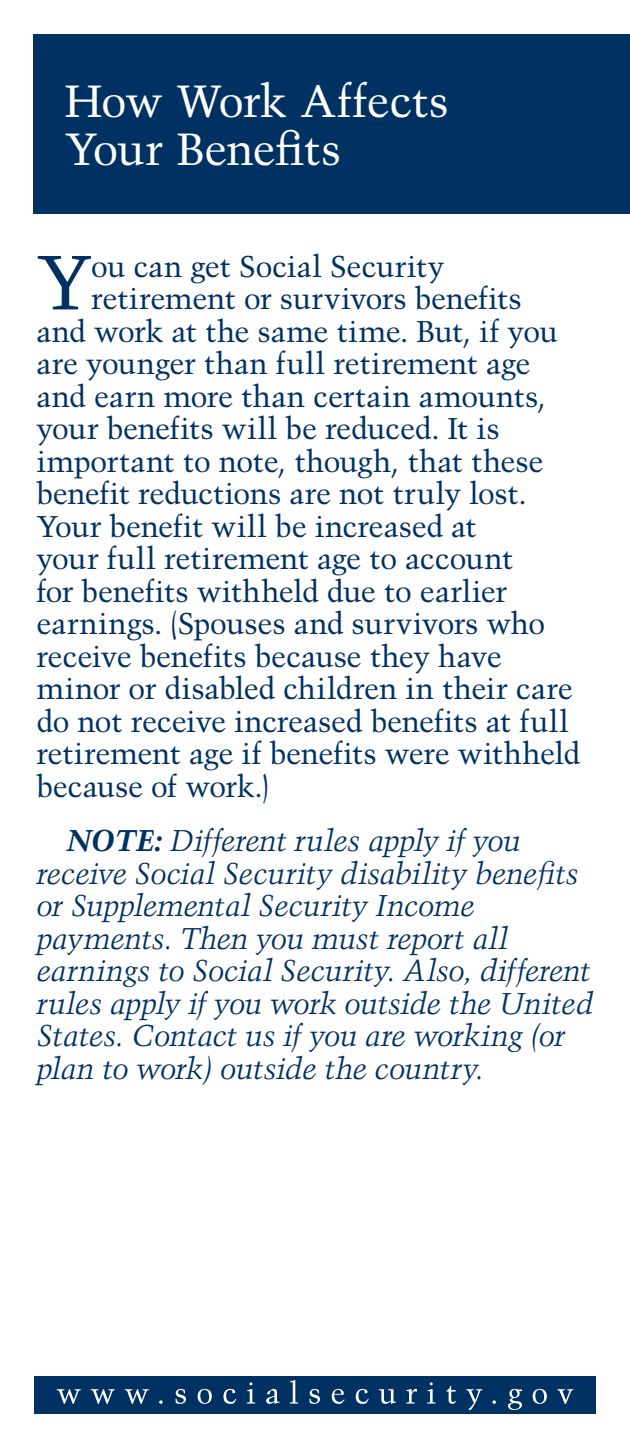
<style>
.page{position:relative;width:630px;height:1440px;background:#fff}
.page>*{position:absolute;margin:0;border:0;box-sizing:border-box;transform-origin:0 0}
.Intro_Paragraph{font:76.5px "Trump Mediaeval";color:#003163}
.t1{font:45px/47.5px "Trump Mediaeval";letter-spacing:-.01em;color:#fff}
.Intro_Paragraph-2{font:30px "Trump Mediaeval";letter-spacing:-.01em;color:#003163}
.Notes{font:italic 30px/32.5px "Trump Mediaeval";letter-spacing:-.02em;color:#003163}
.s1{font-weight:700}
</style>
<div class="page">
<div style="left:34px;top:34px;width:596px;height:180px;background:#003163"></div>
<div style="left:34px;top:1376px;width:562px;height:38px;background:#003163"></div>
<svg style="left:57px;top:1380px;width:516px;height:30px"></svg>
<p class="t1" style="left:65px;top:77px;width:386px">How Work Affects<br>Your Benefits</p>
<p class="Intro_Paragraph" style="left:36px;top:236px;width:57px">Y</p>
<p class="Intro_Paragraph-2" style="left:91px;top:248px;width:355px">ou can get Social Security</p>
<p class="Intro_Paragraph-2" style="left:91px;top:281px;width:432px">retirement or survivors benefits</p>
<p class="Intro_Paragraph-2" style="left:36px;top:313px;width:523px">and work at the same time. But, if you</p>
<p class="Intro_Paragraph-2" style="left:36px;top:346px;width:496px">are younger than full retirement age</p>
<p class="Intro_Paragraph-2" style="left:36px;top:378px;width:511px">and earn more than certain amounts,</p>
<p class="Intro_Paragraph-2" style="left:36px;top:411px;width:465px">your benefits will be reduced. It is</p>
<p class="Intro_Paragraph-2" style="left:36px;top:443px;width:509px">important to note, though, that these</p>
<p class="Intro_Paragraph-2" style="left:36px;top:476px;width:492px">benefit reductions are not truly lost.</p>
<p class="Intro_Paragraph-2" style="left:36px;top:508px;width:442px">Your benefit will be increased at</p>
<p class="Intro_Paragraph-2" style="left:36px;top:541px;width:479px">your full retirement age to account</p>
<p class="Intro_Paragraph-2" style="left:36px;top:573px;width:472px">for benefits withheld due to earlier</p>
<p class="Intro_Paragraph-2" style="left:36px;top:606px;width:510px">earnings. (Spouses and survivors who</p>
<p class="Intro_Paragraph-2" style="left:36px;top:638px;width:467px">receive benefits because they have</p>
<p class="Intro_Paragraph-2" style="left:36px;top:671px;width:538px">minor or disabled children in their care</p>
<p class="Intro_Paragraph-2" style="left:36px;top:703px;width:534px">do not receive increased benefits at full</p>
<p class="Intro_Paragraph-2" style="left:36px;top:736px;width:545px">retirement age if benefits were withheld</p>
<p class="Intro_Paragraph-2" style="left:36px;top:768px;width:234px">because of work.)</p>
<p class="Notes" style="left:36px;top:824px;width:559px;text-indent:30px"><span class="s1">NOTE:</span> Different rules apply if you receive Social Security disability benefits or Supplemental Security Income payments. Then you must report all earnings to Social Security. Also, different rules apply if you work outside the United States. Contact us if you are working (or plan to work) outside the country.</p>
</div>
